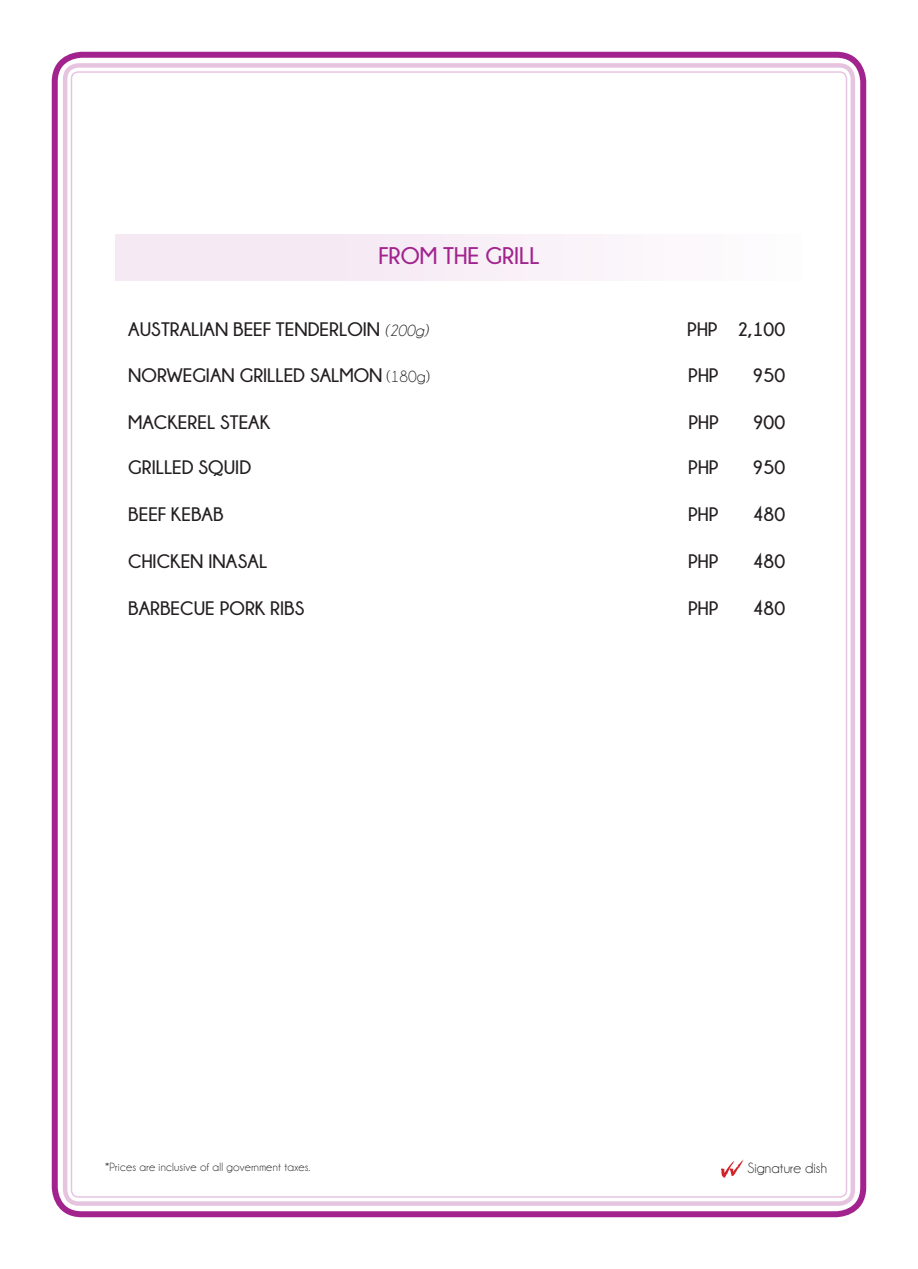
<style>
.page{position:relative;width:918px;height:1269px;background:#fff}
.page>*{position:absolute;margin:0;border:0;box-sizing:border-box;transform-origin:0 0}
.t1{font:700 24px "Champagne&Limousines";color:#a2238e}
.t2{font:700 19.5px "Champagne&Limousines";color:#231f20}
.t3{font:15px "Champagne&Limousines";letter-spacing:.01em;color:#231f20}
.t4{font:12px "Champagne&Limousines";letter-spacing:.02em;color:#231f20}
.s1{font-weight:400;font-style:italic;font-size:16.5px}
.s2{font-weight:400;font-size:16.5px}
</style>
<div class="page">
<div style="left:52px;top:52px;width:814px;height:1165px;border:6px solid #a2238e;border-radius:27px"></div>
<div style="left:63px;top:63px;width:792px;height:1143px;border:4px solid #a2238e;border-radius:14px"></div>
<svg style="left:721px;top:1159px;width:23px;height:19px"></svg>
<div style="left:115px;top:234px;width:688px;height:47px;background:linear-gradient(to right,#f3e5f1,#fdfbfd)"></div>
<p class="t1" style="left:379px;top:242px;width:162px">FROM THE GRILL</p>
<p class="t2" style="left:128px;top:318px;width:302px">AUSTRALIAN BEEF TENDERLOIN <span class="s1">(200g)</span></p>
<p class="t2" style="left:687px;top:318px;width:100px">PHP 2,100</p>
<p class="t2" style="left:128px;top:365px;width:303px">NORWEGIAN GRILLED SALMON <span class="s2">(180g)</span></p>
<p class="t2" style="left:688px;top:365px;width:32px">PHP</p>
<p class="t2" style="left:753px;top:365px;width:34px">950</p>
<p class="t2" style="left:128px;top:412px;width:144px">MACKEREL STEAK</p>
<p class="t2" style="left:688px;top:412px;width:32px">PHP</p>
<p class="t2" style="left:753px;top:412px;width:34px">900</p>
<p class="t2" style="left:128px;top:457px;width:125px">GRILLED SQUID</p>
<p class="t2" style="left:688px;top:457px;width:32px">PHP</p>
<p class="t2" style="left:753px;top:457px;width:34px">950</p>
<p class="t2" style="left:128px;top:504px;width:97px">BEEF KEBAB</p>
<p class="t2" style="left:688px;top:504px;width:32px">PHP</p>
<p class="t2" style="left:752px;top:504px;width:34px">480</p>
<p class="t2" style="left:128px;top:550px;width:140px">CHICKEN INASAL</p>
<p class="t2" style="left:688px;top:550px;width:32px">PHP</p>
<p class="t2" style="left:752px;top:550px;width:34px">480</p>
<p class="t2" style="left:128px;top:597px;width:178px">BARBECUE PORK RIBS</p>
<p class="t2" style="left:688px;top:597px;width:32px">PHP</p>
<p class="t2" style="left:752px;top:597px;width:34px">480</p>
<p class="t4" style="left:105px;top:1161px;width:206px">*Prices are inclusive of all government taxes.</p>
<p class="t3" style="left:747px;top:1160px;width:81px">Signature dish</p>
</div>
